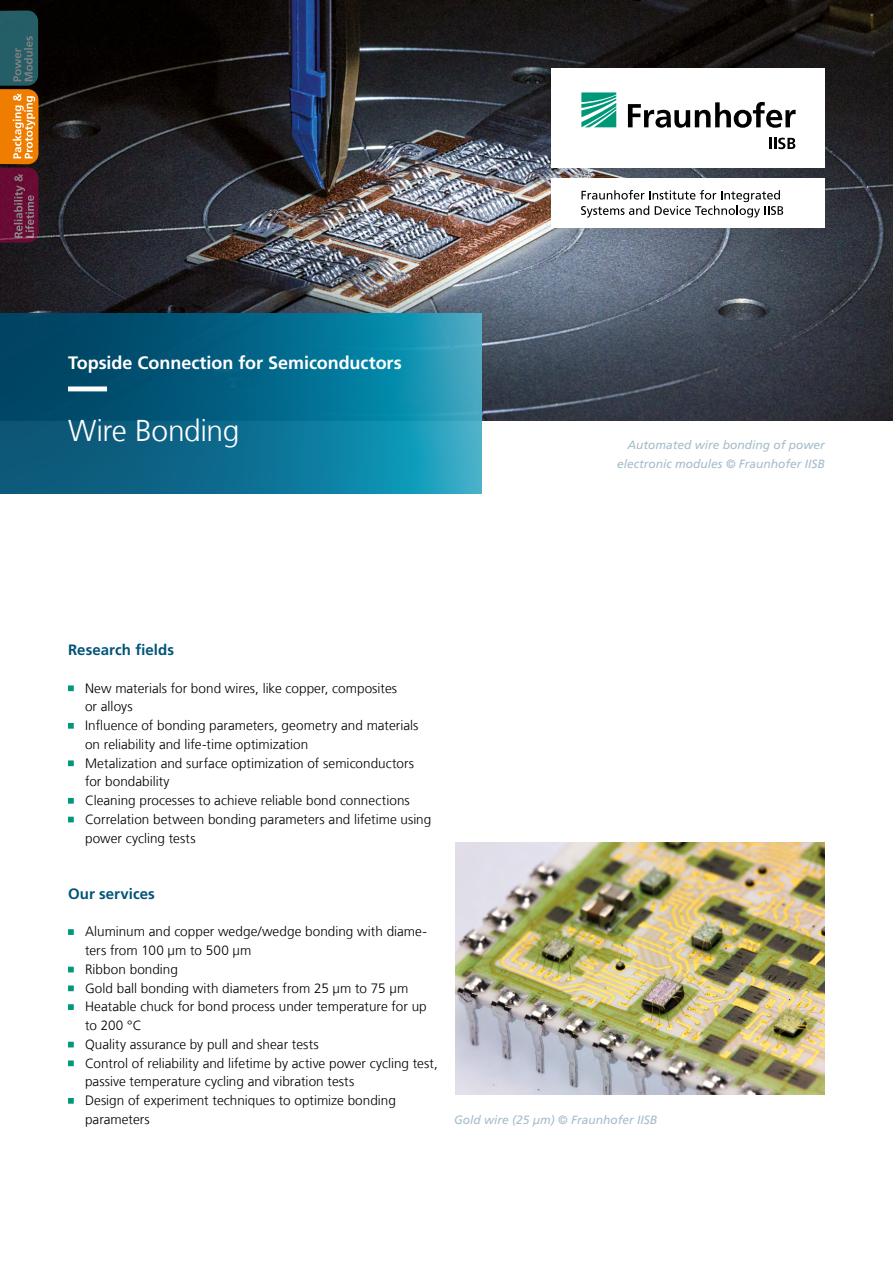
<style>
.page{position:relative;width:893px;height:1263px;background:#fff}
.page>*{position:absolute;margin:0;border:0;box-sizing:border-box;transform-origin:0 0}
.t1{font:300 30px "Frutiger LT Com";letter-spacing:-.015em;color:#fff}
.t2{font:700 18px "Frutiger LT Com";letter-spacing:-.005em;color:#fff}
.t3{font:700 15px "Frutiger LT Com";letter-spacing:.005em;color:#005478}
.t4{font:300 13.5px/18.8px "Frutiger LT Com";color:#000}
.t5{font:italic 12px/18.8px "Frutiger LT Com";color:#a5bcca;text-align:right}
</style>
<div class="page">
<img style="left:0;top:0;width:893px;height:421px">
<img style="left:455px;top:843px;width:370px;height:251px">
<svg style="left:0;top:313px;width:481px;height:180px;background:#0c6e8e"></svg>
<svg style="left:68px;top:685px;width:6px;height:6px"></svg>
<svg style="left:68px;top:723px;width:6px;height:6px"></svg>
<svg style="left:68px;top:760px;width:6px;height:6px"></svg>
<svg style="left:68px;top:798px;width:6px;height:6px"></svg>
<svg style="left:68px;top:817px;width:6px;height:5px"></svg>
<svg style="left:68px;top:929px;width:6px;height:6px"></svg>
<svg style="left:68px;top:967px;width:6px;height:5px"></svg>
<svg style="left:68px;top:985px;width:6px;height:6px"></svg>
<svg style="left:68px;top:1004px;width:6px;height:6px"></svg>
<svg style="left:68px;top:1042px;width:6px;height:5px"></svg>
<svg style="left:68px;top:1060px;width:6px;height:6px"></svg>
<svg style="left:68px;top:1098px;width:6px;height:6px"></svg>
<svg style="left:68px;top:386px;width:415px;height:5px;background:#1f7e9b"></svg>
<div style="left:552px;top:68px;width:273px;height:99px;background:#fff"></div>
<div style="left:552px;top:178px;width:273px;height:50px;background:#fff"></div>
<svg style="left:581px;top:190px;width:202px;height:28px"></svg>
<svg style="left:581px;top:92px;width:35px;height:35px"></svg>
<svg style="left:628px;top:102px;width:168px;height:26px"></svg>
<svg style="left:769px;top:138px;width:26px;height:11px"></svg>
<svg style="left:0;top:11px;width:38px;height:232px;background:#7f5643"></svg>
<h2 class="t2" style="left:68px;top:352px;width:335px">Topside Connection for Semiconductors</h2>
<h1 class="t1" style="left:68px;top:413px;width:173px">Wire Bonding</h1>
<p class="t5" style="left:617px;top:435px;width:209px">Automated wire bonding of power electronic modules © Fraunhofer IISB</p>
<p class="t3" style="left:68px;top:641px;width:108px">Research fields</p>
<p class="t4" style="left:85px;top:679px;width:348px">New materials for bond wires, like copper, composites<br>or alloys<br>Influence of bonding parameters, geometry and materials on reliability and life-time optimization<br>Metalization and surface optimization of semiconductors for bondability<br>Cleaning processes to achieve reliable bond connections Correlation between bonding parameters and lifetime using power cycling tests</p>
<p class="t3" style="left:68px;top:885px;width:88px">Our services</p>
<p class="t4" style="left:85px;top:922px;width:354px">Aluminum and copper wedge/wedge bonding with diame&shy;ters from 100 µm to 500 µm<br>Ribbon bonding<br>Gold ball bonding with diameters from 25 µm to 75 µm Heatable chuck for bond process under temperature for up to 200 °C<br>Quality assurance by pull and shear tests<br>Control of reliability and lifetime by active power cycling test, passive temperature cycling and vibration tests<br>Design of experiment techniques to optimize bonding parameters</p>
<p class="t5" style="left:454px;top:1110px;width:204px">Gold wire (25 µm) © Fraunhofer IISB</p>
</div>
